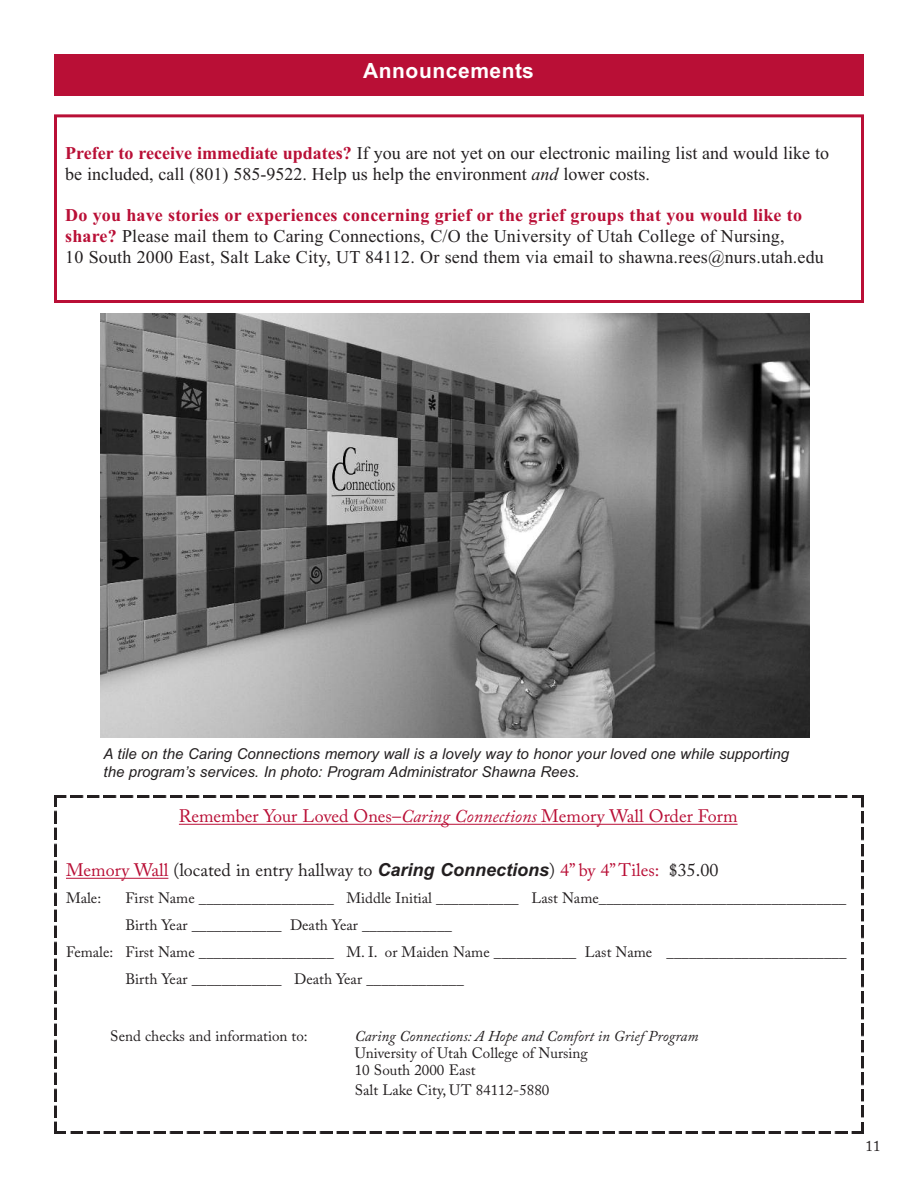
<style>
.page{position:relative;width:918px;height:1188px;background:#fff}
.page>*{position:absolute;margin:0;border:0;box-sizing:border-box;transform-origin:0 0}
.t1{font:700 21px "Arial";letter-spacing:.03em;color:#fff}
.t2{font:18px/20.9px "Times New Roman";letter-spacing:.01em;color:#231f20}
.t3{font:18px "Adobe Caslon Pro";color:#231f20}
.t4{font:18px "Adobe Caslon Pro";color:#b90f36}
.t5{font:15px/17.2px "Adobe Caslon Pro";color:#231f20}
.t6{font:italic 15px/17.2px "Arial";color:#231f20}
.t7{font:italic 15px "Adobe Caslon Pro";color:#231f20}
.s1{font-weight:700;color:#b90f36}
.s2{font-style:italic}
.s3{color:#b90f36}
.s4{font-family:"Arial";font-weight:700;font-style:italic}
</style>
<div class="page">
<div style="left:54px;top:54px;width:810px;height:41px;background:#b90f36"></div>
<svg style="left:54px;top:795px;width:13px;height:12px"></svg>
<img style="left:70px;top:795px;width:778px;height:3px">
<img style="left:861px;top:798px;width:3px;height:320px">
<svg style="left:852px;top:795px;width:12px;height:3px"></svg>
<svg style="left:851px;top:1122px;width:13px;height:12px"></svg>
<img style="left:70px;top:1131px;width:778px;height:3px">
<svg style="left:54px;top:1121px;width:12px;height:13px"></svg>
<img style="left:54px;top:810px;width:3px;height:308px">
<hr style="left:179px;top:824px;width:222px;height:1px;background:#b90f36">
<hr style="left:401px;top:824px;width:140px;height:1px;background:#b90f36">
<hr style="left:541px;top:824px;width:197px;height:1px;background:#b90f36">
<hr style="left:66px;top:878px;width:102px;height:1px;background:#b90f36">
<div style="left:54px;top:114px;width:810px;height:189px;border:3px solid #b90f36"></div>
<img style="left:100px;top:314px;width:710px;height:424px">
<p class="t1" style="left:363px;top:59px;width:172px">Announcements</p>
<p class="t2" style="left:65px;top:143px;width:765px"><span class="s1">Prefer to receive immediate updates?</span> If you are not yet on our electronic mailing list and would like to be included, call (801) 585-9522. Help us help the environment <span class="s2">and</span> lower costs.</p>
<p class="t2" style="left:65px;top:204px;width:760px"><span class="s1">Do you have stories or experiences concerning grief or the grief groups that you would like to share?</span> Please mail them to Caring Connections, C/O the University of Utah College of Nursing,<br>10 South 2000 East, Salt Lake City, UT 84112. Or send them via email to shawna.rees@nurs.utah.edu</p>
<p class="t6" style="left:103px;top:746px;width:687px">A tile on the Caring Connections memory wall is a lovely way to honor your loved one while supporting the program’s services. In photo: Program Administrator Shawna Rees.</p>
<p class="t4" style="left:179px;top:810px;width:560px">Remember Your Loved Ones–<span class="s2">Caring Connections</span> Memory Wall Order Form</p>
<p class="t3" style="left:66px;top:864px;width:654px"><span class="s3">Memory Wall</span> (located in entry hallway to <span class="s4">Caring Connections</span>) <span class="s3">4” by 4”Tiles:</span> $35.00</p>
<p class="t5" style="left:66px;top:892px;width:37px">Male:</p>
<p class="t5" style="left:125px;top:892px;width:722px">First Name __________________ Middle Initial ___________ Last Name_________________________________</p>
<p class="t5" style="left:125px;top:919px;width:328px">Birth Year ____________ Death Year ____________</p>
<p class="t5" style="left:66px;top:946px;width:782px">Female: First Name __________________ M. I. or Maiden Name ___________ Last Name ________________________</p>
<p class="t5" style="left:125px;top:973px;width:340px">Birth Year ____________ Death Year _____________</p>
<p class="t5" style="left:110px;top:1029px;width:199px">Send checks and information to:</p>
<p class="t7" style="left:355px;top:1031px;width:345px">Caring Connections: A Hope and Comfort in Grief Program</p>
<p class="t5" style="left:355px;top:1046px;width:234px">University of Utah College of Nursing<br>10 South 2000 East</p>
<p class="t5" style="left:355px;top:1083px;width:196px">Salt Lake City, UT 84112-5880</p>
<p class="t5" style="left:866px;top:1139px;width:16px">11</p>
</div>
